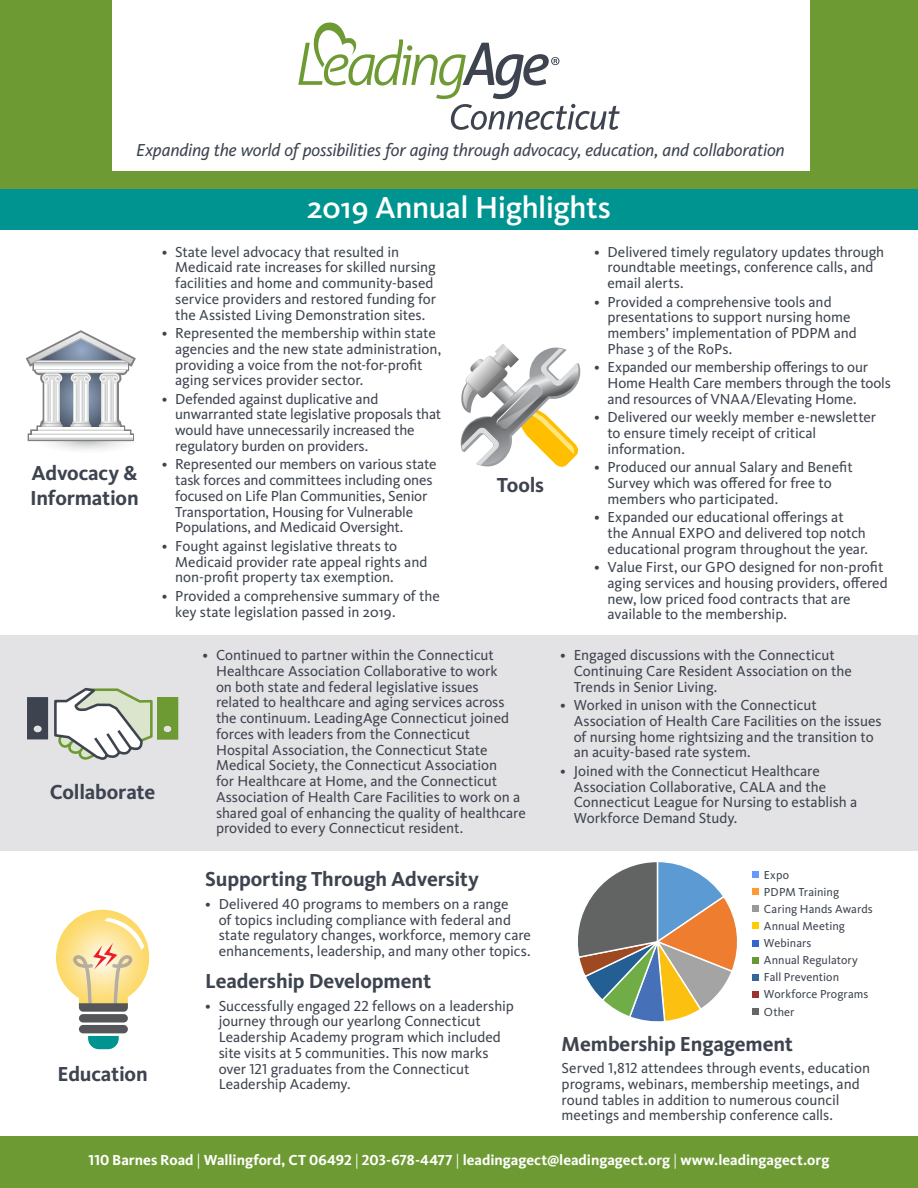
<style>
.page{position:relative;width:918px;height:1188px;background:#fff}
.page>*{position:absolute;margin:0;border:0;box-sizing:border-box;transform-origin:0 0}
.t1{font:500 31.5px "Kievit OT";letter-spacing:-.015em;color:#fff}
.t2{font:700 21px/25.2px "Kievit OT";letter-spacing:-.01em;color:#3e444f}
.t3{font:italic 18px "Kievit OT";letter-spacing:-.01em;color:#3e444f}
.t4{font:15px/15.8px "Kievit OT";letter-spacing:-.005em;color:#3e444f}
.t5{font:700 15px "Kievit OT";color:#fff}
.t6{font:12px/17.1px "Kievit OT";letter-spacing:.005em;color:#3e444f}
.s1{font-weight:400}
</style>
<div class="page">
<div style="left:0;top:0;width:918px;height:220px;background:#6e9a34"></div>
<div style="left:0;top:1136px;width:918px;height:52px;background:#6e9a34"></div>
<div style="left:112px;top:0;width:697px;height:170px;background:#fff"></div>
<svg style="left:298px;top:22px;width:322px;height:108px"></svg>
<div style="left:0;top:189px;width:918px;height:41px;background:#009491"></div>
<svg style="left:578px;top:862px;width:159px;height:160px"></svg>
<div style="left:752px;top:871px;width:7px;height:7px;background:#69f"></div>
<div style="left:752px;top:888px;width:7px;height:7px;background:#f93"></div>
<div style="left:752px;top:905px;width:7px;height:7px;background:#999"></div>
<div style="left:752px;top:923px;width:7px;height:6px;background:#fc0"></div>
<div style="left:752px;top:940px;width:7px;height:6px;background:#36c"></div>
<div style="left:752px;top:957px;width:7px;height:7px;background:#693"></div>
<div style="left:752px;top:974px;width:7px;height:7px;background:#369"></div>
<div style="left:752px;top:991px;width:7px;height:7px;background:#933"></div>
<div style="left:752px;top:1008px;width:7px;height:7px;background:#666"></div>
<div style="left:79px;top:1014px;width:49px;height:9px;background:#555659;border-radius:4px"></div>
<div style="left:79px;top:1025px;width:49px;height:8px;background:#555659;border-radius:4px"></div>
<svg style="left:88px;top:1036px;width:31px;height:13px"></svg>
<svg style="left:56px;top:910px;width:93px;height:102px"></svg>
<div style="left:0;top:635px;width:918px;height:216px;background:#e3e3e6"></div>
<svg style="left:27px;top:687px;width:151px;height:73px"></svg>
<svg style="left:26px;top:330px;width:110px;height:120px"></svg>
<svg style="left:38px;top:427px;width:85px;height:4px"></svg>
<svg style="left:32px;top:431px;width:98px;height:4px"></svg>
<svg style="left:29px;top:435px;width:103px;height:4px"></svg>
<svg style="left:460px;top:344px;width:121px;height:123px"></svg>
<p class="t3" style="left:136px;top:139px;width:650px">Expanding the world of possibilities for aging through advocacy, education, and collaboration</p>
<h1 class="t1" style="left:307px;top:190px;width:305px">2019 Annual Highlights</h1>
<h2 class="t2" style="left:30px;top:460px;width:110px">Advocacy &amp;<br>Information</h2>
<p class="t4" style="left:175px;top:244px;width:262px;text-indent:-14px">• State level advocacy that resulted in Medicaid rate increases for skilled nursing facilities and home and community-based service providers and restored funding for the Assisted Living Demonstration sites.</p>
<p class="t4" style="left:175px;top:325px;width:268px;text-indent:-14px">• Represented the membership within state agencies and the new state administration, providing a voice from the not-for-profit aging services provider sector.</p>
<p class="t4" style="left:175px;top:391px;width:268px;text-indent:-14px">• Defended against duplicative and unwarranted state legislative proposals that would have unnecessarily increased the regulatory burden on providers.</p>
<p class="t4" style="left:175px;top:456px;width:263px;text-indent:-14px">• Represented our members on various state task forces and committees including ones focused on Life Plan Communities, Senior Transportation, Housing for Vulnerable Populations, and Medicaid Oversight.</p>
<p class="t4" style="left:175px;top:538px;width:254px;text-indent:-14px">• Fought against legislative threats to<br>Medicaid provider rate appeal rights and non-profit property tax exemption.</p>
<p class="t4" style="left:175px;top:588px;width:266px;text-indent:-14px">• Provided a comprehensive summary of the key state legislation passed in 2019.</p>
<h2 class="t2" style="left:497px;top:472px;width:49px">Tools</h2>
<p class="t4" style="left:608px;top:244px;width:278px;text-indent:-14px">• Delivered timely regulatory updates through roundtable meetings, conference calls, and email alerts.</p>
<p class="t4" style="left:608px;top:293px;width:251px;text-indent:-14px">• Provided a comprehensive tools and presentations to support nursing home members’ implementation of PDPM and<br>Phase 3 of the RoPs.</p>
<p class="t4" style="left:608px;top:359px;width:285px;text-indent:-14px">• Expanded our membership offerings to our<br>Home Health Care members through the tools and resources of VNAA/Elevating Home.</p>
<p class="t4" style="left:608px;top:409px;width:270px;text-indent:-14px">• Delivered our weekly member e-newsletter to ensure timely receipt of critical information.</p>
<p class="t4" style="left:608px;top:459px;width:247px;text-indent:-14px">• Produced our annual Salary and Benefit<br>Survey which was offered for free to members who participated.</p>
<p class="t4" style="left:608px;top:509px;width:262px;text-indent:-14px">• Expanded our educational offerings at the Annual EXPO and delivered top notch educational program throughout the year.</p>
<p class="t4" style="left:608px;top:559px;width:282px;text-indent:-14px">• Value First, our GPO designed for non-profit aging services and housing providers, offered new, low priced food contracts that are available to the membership.</p>
<h2 class="t2" style="left:50px;top:779px;width:107px">Collaborate</h2>
<h2 class="t2" style="left:57px;top:1061px;width:92px">Education</h2>
<p class="t4" style="left:216px;top:647px;width:311px;text-indent:-14px">• Continued to partner within the Connecticut Healthcare Association Collaborative to work<br>on both state and federal legislative issues related to healthcare and aging services across the continuum. LeadingAge Connecticut joined forces with leaders from the Connecticut Hospital Association, the Connecticut State Medical Society, the Connecticut Association<br>for Healthcare at Home, and the Connecticut Association of Health Care Facilities to work on a shared goal of enhancing the quality of healthcare provided to every Connecticut resident.</p>
<p class="t4" style="left:574px;top:647px;width:280px;text-indent:-14px">• Engaged discussions with the Connecticut<br>Continuing Care Resident Association on the<br>Trends in Senior Living.</p>
<p class="t4" style="left:574px;top:697px;width:309px;text-indent:-14px">• Worked in unison with the Connecticut Association of Health Care Facilities on the issues of nursing home rightsizing and the transition to an acuity-based rate system.</p>
<p class="t4" style="left:574px;top:763px;width:285px;text-indent:-14px">• Joined with the Connecticut Healthcare Association Collaborative, CALA and the Connecticut League for Nursing to establish a Workforce Demand Study.</p>
<h2 class="t2" style="left:205px;top:867px;width:275px">Supporting Through Adversity</h2>
<p class="t4" style="left:219px;top:896px;width:314px;text-indent:-14px">• Delivered 40 programs to members on a range<br>of topics including compliance with federal and state regulatory changes, workforce, memory care enhancements, leadership, and many other topics.</p>
<h2 class="t2" style="left:205px;top:968px;width:227px">Leadership Development</h2>
<p class="t4" style="left:219px;top:998px;width:297px;text-indent:-14px">• Successfully engaged 22 fellows on a leadership journey through our yearlong Connecticut Leadership Academy program which included site visits at 5 communities. This now marks over 121 graduates from the Connecticut Leadership Academy.</p>
<p class="t6" style="left:764px;top:866px;width:110px">Expo<br>PDPM Training<br>Caring Hands Awards<br>Annual Meeting<br>Webinars<br>Annual Regulatory<br>Fall Prevention<br>Workforce Programs<br>Other</p>
<h2 class="t2" style="left:562px;top:1031px;width:233px">Membership Engagement</h2>
<p class="t4" style="left:562px;top:1060px;width:310px">Served 1,812 attendees through events, education programs, webinars, membership meetings, and round tables in addition to numerous council meetings and membership conference calls.</p>
<p class="t5" style="left:89px;top:1151px;width:742px">110 Barnes Road <span class="s1">|</span> Wallingford, CT 06492 <span class="s1">|</span> 203-678-4477 <span class="s1">|</span> leadingagect@leadingagect.org <span class="s1">|</span> www.leadingagect.org</p>
</div>
